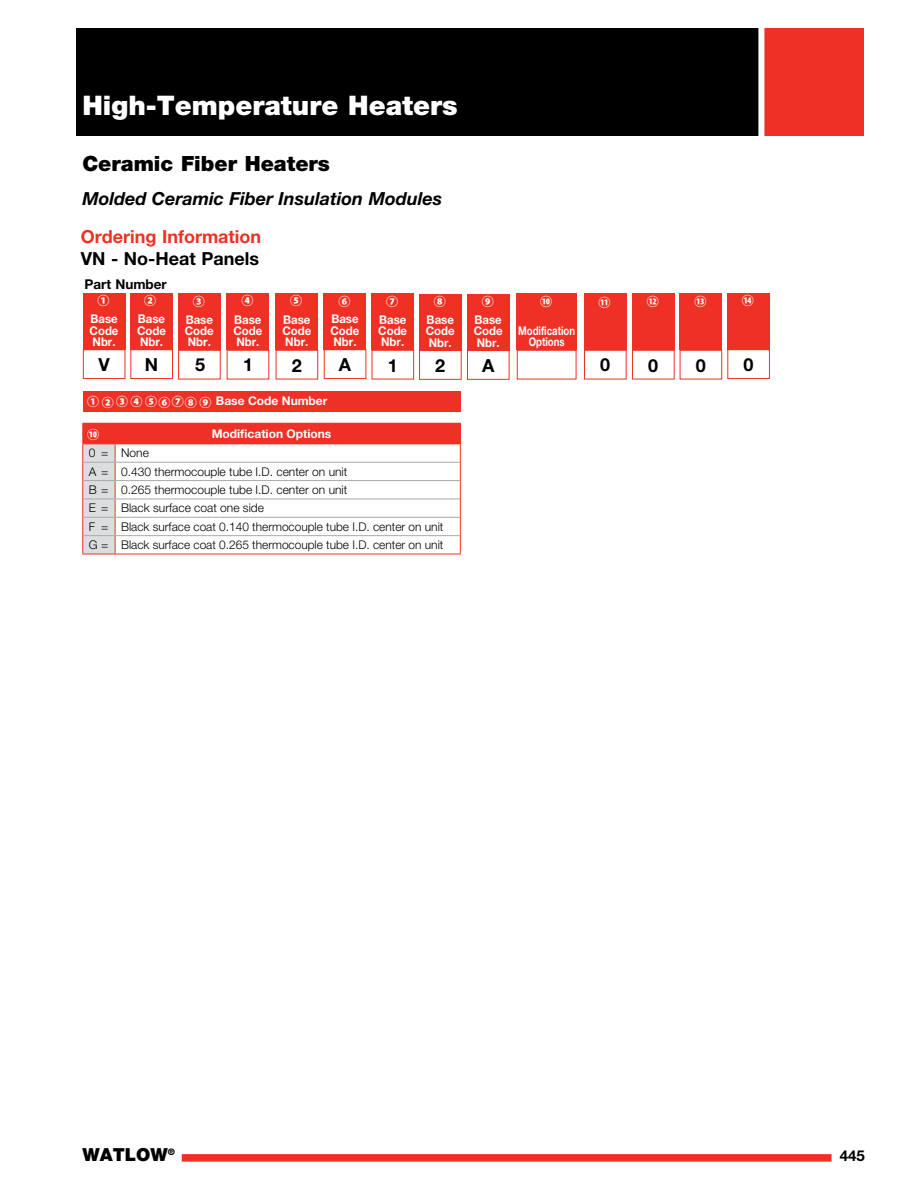
<style>
.page{position:relative;width:918px;height:1188px;background:#fff}
.page>*{position:absolute;margin:0;border:0;box-sizing:border-box;transform-origin:0 0}
.t1{font:900 27px "Helvetica Neue LT Std";color:#fff}
.t2{font:900 21px "Helvetica Neue LT Std";color:#000}
.t3{font:italic 700 18px "Helvetica Neue LT Std";color:#000}
.t4{font:700 18px "Helvetica Neue LT Std";color:#000}
.t5{font:700 18px "Helvetica Neue LT Std";color:#ee3124}
.t6{font:900 18px "Helvetica Neue LT Std";color:#000}
.t7{font:700 15px "Helvetica Neue LT Std";color:#000}
.t8{font:700 13.5px "Helvetica Neue LT Std";color:#000}
.t9{font:300 12px/18.3px "Helvetica Neue LT Std";color:#000}
.t10{font:700 12px/11.2px "Helvetica Neue LT Std";color:#fff;text-align:justify;scale:.95 1}
.t11{font:700 12px "Helvetica Neue LT Std";color:#fff}
.t12{font:700 12px/11.2px "Helvetica Neue LT Std";color:#fff;text-align:center;scale:.8 1}
.t13{font:800 12px "Koz Go Pro";color:#fff}
.t14{font:900 9px "Helvetica Neue LT Std";color:#000}
.s1{font-family:"Koz Go Pro";font-weight:800}
</style>
<div class="page">
<div style="left:182px;top:1154px;width:650px;height:8px;background:#ee3124"></div>
<div style="left:76px;top:28px;width:687px;height:108px;background:#000"></div>
<div style="left:762px;top:28px;width:102px;height:108px;background:#ee3124"></div>
<div style="left:758px;top:27px;width:6px;height:110px;background:#fff"></div>
<div style="left:83px;top:349px;width:42px;height:30px;border:1px solid #ee3124"></div>
<div style="left:83px;top:293px;width:43px;height:56px;background:#ee3124"></div>
<div style="left:83px;top:423px;width:377px;height:21px;background:#ee3124"></div>
<hr style="left:82px;top:423px;width:33px;height:1px;background:#ee3124">
<hr style="left:115px;top:423px;width:346px;height:1px;background:#ee3124">
<svg style="left:82px;top:424px;width:34px;height:130px"></svg>
<svg style="left:460px;top:424px;width:1px;height:130px"></svg>
<hr style="left:82px;top:554px;width:33px;height:1px;background:#ee3124">
<hr style="left:115px;top:554px;width:346px;height:1px;background:#ee3124">
<hr style="left:83px;top:462px;width:32px;height:1px;background:#a7a9ac">
<hr style="left:115px;top:462px;width:345px;height:1px;background:#a7a9ac">
<hr style="left:83px;top:480px;width:32px;height:1px;background:#a7a9ac">
<hr style="left:115px;top:480px;width:345px;height:1px;background:#a7a9ac">
<hr style="left:83px;top:499px;width:32px;height:1px;background:#a7a9ac">
<hr style="left:115px;top:499px;width:345px;height:1px;background:#a7a9ac">
<hr style="left:83px;top:517px;width:32px;height:1px;background:#a7a9ac">
<hr style="left:115px;top:517px;width:345px;height:1px;background:#a7a9ac">
<hr style="left:83px;top:535px;width:32px;height:1px;background:#a7a9ac">
<hr style="left:115px;top:535px;width:345px;height:1px;background:#a7a9ac">
<div style="left:130px;top:349px;width:43px;height:30px;border:1px solid #ee3124"></div>
<div style="left:130px;top:293px;width:43px;height:56px;background:#ee3124"></div>
<div style="left:178px;top:350px;width:43px;height:29px;border:1px solid #ee3124"></div>
<div style="left:178px;top:294px;width:43px;height:56px;background:#ee3124"></div>
<div style="left:227px;top:350px;width:42px;height:29px;border:1px solid #ee3124"></div>
<div style="left:226px;top:294px;width:43px;height:56px;background:#ee3124"></div>
<div style="left:276px;top:350px;width:42px;height:29px;border:1px solid #ee3124"></div>
<div style="left:275px;top:294px;width:43px;height:56px;background:#ee3124"></div>
<div style="left:324px;top:349px;width:42px;height:30px;border:1px solid #ee3124"></div>
<div style="left:324px;top:293px;width:42px;height:56px;background:#ee3124"></div>
<div style="left:372px;top:350px;width:42px;height:29px;border:1px solid #ee3124"></div>
<div style="left:371px;top:294px;width:43px;height:56px;background:#ee3124"></div>
<div style="left:419px;top:350px;width:43px;height:30px;border:1px solid #ee3124"></div>
<div style="left:419px;top:294px;width:43px;height:56px;background:#ee3124"></div>
<div style="left:467px;top:350px;width:43px;height:30px;border:1px solid #ee3124"></div>
<div style="left:467px;top:294px;width:43px;height:56px;background:#ee3124"></div>
<div style="left:517px;top:350px;width:59px;height:29px;border:1px solid #ee3124"></div>
<div style="left:517px;top:294px;width:60px;height:56px;background:#ee3124"></div>
<div style="left:584px;top:350px;width:43px;height:29px;border:1px solid #ee3124"></div>
<div style="left:584px;top:294px;width:43px;height:56px;background:#ee3124"></div>
<div style="left:632px;top:350px;width:43px;height:29px;border:1px solid #ee3124"></div>
<div style="left:632px;top:294px;width:43px;height:56px;background:#ee3124"></div>
<div style="left:680px;top:350px;width:42px;height:29px;border:1px solid #ee3124"></div>
<div style="left:679px;top:294px;width:43px;height:56px;background:#ee3124"></div>
<div style="left:727px;top:349px;width:43px;height:30px;border:1px solid #ee3124"></div>
<div style="left:727px;top:293px;width:43px;height:56px;background:#ee3124"></div>
<div style="left:83px;top:391px;width:378px;height:20px;background:#ee3124"></div>
<h1 class="t1" style="left:82px;top:89px;width:377px">High-Temperature Heaters</h1>
<h2 class="t2" style="left:82px;top:151px;width:249px">Ceramic Fiber Heaters</h2>
<h3 class="t3" style="left:82px;top:188px;width:361px">Molded Ceramic Fiber Insulation Modules</h3>
<h3 class="t5" style="left:81px;top:225px;width:182px">Ordering Information</h3>
<h3 class="t4" style="left:81px;top:248px;width:180px">VN - No-Heat Panels</h3>
<p class="t8" style="left:84px;top:276px;width:84px">Part Number</p>
<p class="t10" style="left:90px;top:313px;width:32px">Base Code Nbr.</p>
<p class="t13" style="left:98px;top:293px;width:13px">①</p>
<p class="t13" style="left:144px;top:293px;width:13px">②</p>
<p class="t13" style="left:193px;top:293px;width:13px">③</p>
<p class="t13" style="left:241px;top:293px;width:13px">④</p>
<p class="t13" style="left:290px;top:293px;width:13px">⑤</p>
<p class="t13" style="left:339px;top:293px;width:13px">⑥</p>
<p class="t13" style="left:386px;top:293px;width:13px">⑦</p>
<p class="t13" style="left:434px;top:293px;width:13px">⑧</p>
<p class="t13" style="left:482px;top:294px;width:13px">⑨</p>
<p class="t13" style="left:540px;top:294px;width:13px">⑩</p>
<p class="t13" style="left:599px;top:294px;width:13px">⑪</p>
<p class="t13" style="left:647px;top:293px;width:13px">⑫</p>
<p class="t13" style="left:694px;top:294px;width:13px">⑬</p>
<p class="t13" style="left:742px;top:293px;width:13px">⑭</p>
<p class="t10" style="left:137px;top:313px;width:32px">Base Code Nbr.</p>
<p class="t10" style="left:185px;top:314px;width:32px">Base Code Nbr.</p>
<p class="t10" style="left:233px;top:314px;width:32px">Base Code Nbr.</p>
<p class="t10" style="left:282px;top:314px;width:32px">Base Code Nbr.</p>
<p class="t10" style="left:331px;top:313px;width:32px">Base Code Nbr.</p>
<p class="t10" style="left:378px;top:314px;width:32px">Base Code Nbr.</p>
<p class="t10" style="left:426px;top:314px;width:32px">Base Code Nbr.</p>
<p class="t10" style="left:474px;top:314px;width:32px">Base Code Nbr.</p>
<p class="t12" style="left:518px;top:325px;width:73px">Modification<br>Options</p>
<h3 class="t4" style="left:99px;top:353px;width:13px">V</h3>
<h3 class="t4" style="left:145px;top:353px;width:15px">N</h3>
<h3 class="t4" style="left:195px;top:354px;width:12px">5</h3>
<h3 class="t4" style="left:243px;top:354px;width:12px">1</h3>
<h3 class="t4" style="left:292px;top:354px;width:12px">2</h3>
<h3 class="t4" style="left:339px;top:354px;width:14px">A</h3>
<h3 class="t4" style="left:388px;top:355px;width:12px">1</h3>
<h3 class="t4" style="left:435px;top:354px;width:12px">2</h3>
<h3 class="t4" style="left:482px;top:355px;width:14px">A</h3>
<h3 class="t4" style="left:600px;top:354px;width:12px">0</h3>
<h3 class="t4" style="left:648px;top:354px;width:12px">0</h3>
<h3 class="t4" style="left:696px;top:354px;width:12px">0</h3>
<h3 class="t4" style="left:744px;top:353px;width:12px">0</h3>
<p class="t11" style="left:87px;top:394px;width:242px"><span class="s1">① ② ③ ④ ⑤⑥⑦⑧ ⑨</span> Base Code Number</p>
<p class="t13" style="left:87px;top:426px;width:13px">⑩</p>
<p class="t11" style="left:212px;top:426px;width:121px">Modification Options</p>
<p class="t9" style="left:89px;top:444px;width:356px">0 = None<br>A = 0.430 thermocouple tube I.D. center on unit<br>B = 0.265 thermocouple tube I.D. center on unit<br>E = Black surface coat one side<br>F = Black surface coat 0.140 thermocouple tube I.D. center on unit G = Black surface coat 0.265 thermocouple tube I.D. center on unit</p>
<h3 class="t6" style="left:82px;top:1144px;width:87px">WATLOW</h3>
<p class="t7" style="left:840px;top:1147px;width:27px">445</p>
<p class="t14" style="left:168px;top:1147px;width:9px">®</p>
</div>
